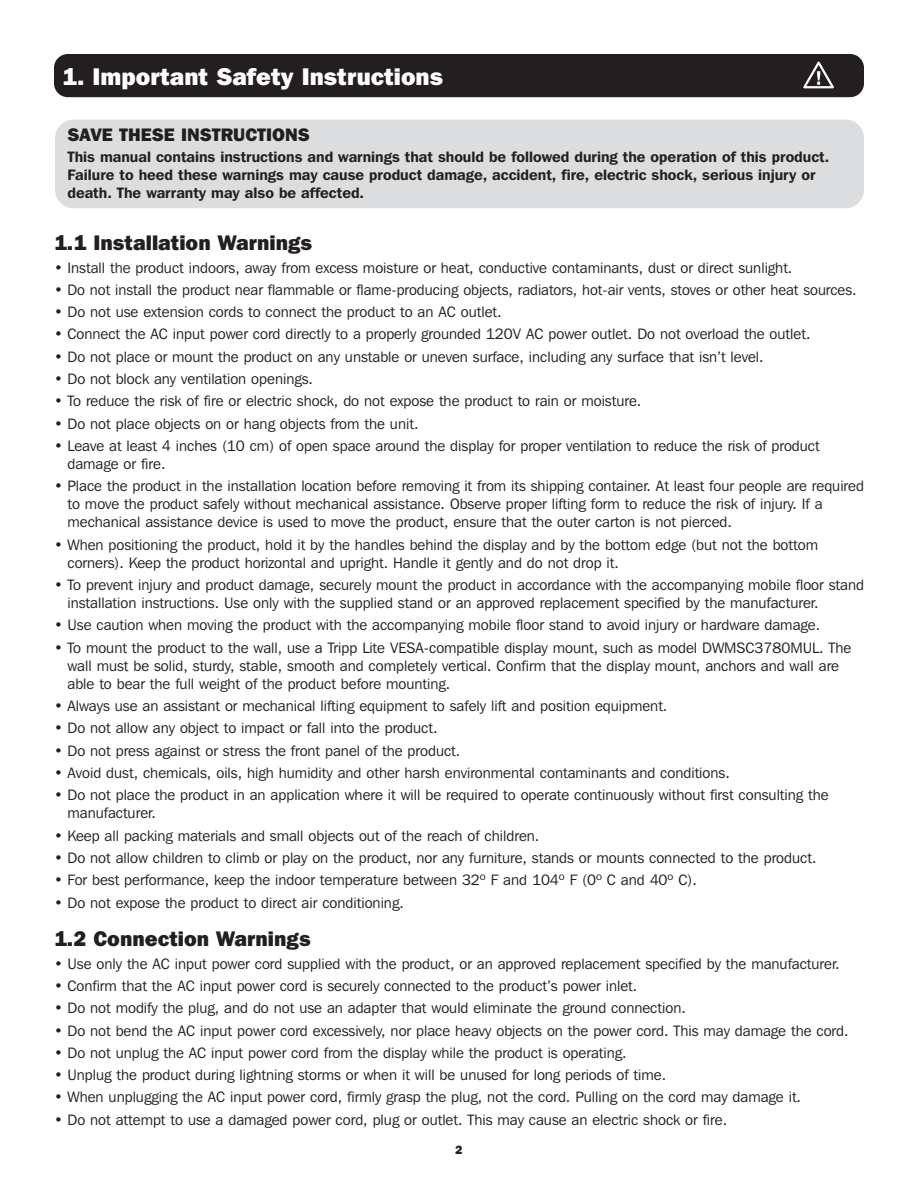
<style>
.page{position:relative;width:918px;height:1188px;background:#fff}
.page>*{position:absolute;margin:0;border:0;box-sizing:border-box;transform-origin:0 0}
.t1{font:800 24px "Franklin Gothic IT Cby BT";color:#fff}
.Bullet_Body_Text{font:800 21px "Franklin Gothic IT Cby BT";color:#231f20}
.Introduction{font:800 18px "Franklin Gothic IT Cby BT";color:#231f20}
.Bullet_Body_Text-2{font:15px/18px "Franklin Gothic IT Cby BT";color:#231f20}
.BODY_TEXT{font:600 15px/18px "Franklin Gothic IT Cby BT";color:#231f20}
.t2{font:800 12px "Franklin Gothic IT Cby BT";color:#231f20}
</style>
<div class="page">
<div style="left:54px;top:54px;width:810px;height:43px;background:#231f20;border-radius:14px"></div>
<div style="left:55px;top:120px;width:809px;height:88px;background:#dcdddf;border-radius:18px"></div>
<svg style="left:803px;top:61px;width:31px;height:28px"></svg>
<p class="t1" style="left:62px;top:61px;width:382px">1. Important Safety Instructions</p>
<p class="Introduction" style="left:68px;top:123px;width:244px">SAVE THESE INSTRUCTIONS</p>
<p class="BODY_TEXT" style="left:68px;top:147px;width:763px">This manual contains instructions and warnings that should be followed during the operation of this product.<br>Failure to heed these warnings may cause product damage, accident, fire, electric shock, serious injury or death. The warranty may also be affected.</p>
<p class="Bullet_Body_Text" style="left:54px;top:229px;width:260px">1.1 Installation Warnings</p>
<p class="Bullet_Body_Text-2" style="left:54px;top:258px;width:740px">• Install the product indoors, away from excess moisture or heat, conductive contaminants, dust or direct sunlight.</p>
<p class="Bullet_Body_Text-2" style="left:54px;top:280px;width:804px">• Do not install the product near flammable or flame-producing objects, radiators, hot-air vents, stoves or other heat sources.</p>
<p class="Bullet_Body_Text-2" style="left:54px;top:303px;width:449px">• Do not use extension cords to connect the product to an AC outlet.</p>
<p class="Bullet_Body_Text-2" style="left:54px;top:325px;width:758px">• Connect the AC input power cord directly to a properly grounded 120V AC power outlet. Do not overload the outlet.</p>
<p class="Bullet_Body_Text-2" style="left:54px;top:347px;width:711px">• Do not place or mount the product on any unstable or uneven surface, including any surface that isn’t level.</p>
<p class="Bullet_Body_Text-2" style="left:54px;top:370px;width:261px">• Do not block any ventilation openings.</p>
<p class="Bullet_Body_Text-2" style="left:54px;top:392px;width:589px">• To reduce the risk of fire or electric shock, do not expose the product to rain or moisture.</p>
<p class="Bullet_Body_Text-2" style="left:54px;top:414px;width:366px">• Do not place objects on or hang objects from the unit.</p>
<p class="Bullet_Body_Text-2" style="left:68px;top:437px;width:754px;text-indent:-14px">• Leave at least 4 inches (10 cm) of open space around the display for proper ventilation to reduce the risk of product damage or fire.</p>
<p class="Bullet_Body_Text-2" style="left:68px;top:477px;width:798px;text-indent:-14px">• Place the product in the installation location before removing it from its shipping container. At least four people are required to move the product safely without mechanical assistance. Observe proper lifting form to reduce the risk of injury. If a mechanical assistance device is used to move the product, ensure that the outer carton is not pierced.</p>
<p class="Bullet_Body_Text-2" style="left:68px;top:535px;width:752px;text-indent:-14px">• When positioning the product, hold it by the handles behind the display and by the bottom edge (but not the bottom corners). Keep the product horizontal and upright. Handle it gently and do not drop it.</p>
<p class="Bullet_Body_Text-2" style="left:68px;top:576px;width:798px;text-indent:-14px">• To prevent injury and product damage, securely mount the product in accordance with the accompanying mobile floor stand installation instructions. Use only with the supplied stand or an approved replacement specified by the manufacturer.</p>
<p class="Bullet_Body_Text-2" style="left:54px;top:616px;width:768px">• Use caution when moving the product with the accompanying mobile floor stand to avoid injury or hardware damage.</p>
<p class="Bullet_Body_Text-2" style="left:68px;top:638px;width:785px;text-indent:-14px">• To mount the product to the wall, use a Tripp Lite VESA-compatible display mount, such as model DWMSC3780MUL. The wall must be solid, sturdy, stable, smooth and completely vertical. Confirm that the display mount, anchors and wall are able to bear the full weight of the product before mounting.</p>
<p class="Bullet_Body_Text-2" style="left:54px;top:697px;width:615px">• Always use an assistant or mechanical lifting equipment to safely lift and position equipment.</p>
<p class="Bullet_Body_Text-2" style="left:54px;top:719px;width:385px">• Do not allow any object to impact or fall into the product.</p>
<p class="Bullet_Body_Text-2" style="left:54px;top:741px;width:408px">• Do not press against or stress the front panel of the product.</p>
<p class="Bullet_Body_Text-2" style="left:54px;top:763px;width:677px">• Avoid dust, chemicals, oils, high humidity and other harsh environmental contaminants and conditions.</p>
<p class="Bullet_Body_Text-2" style="left:68px;top:786px;width:763px;text-indent:-14px">• Do not place the product in an application where it will be required to operate continuously without first consulting the manufacturer.</p>
<p class="Bullet_Body_Text-2" style="left:54px;top:826px;width:487px">• Keep all packing materials and small objects out of the reach of children.</p>
<p class="Bullet_Body_Text-2" style="left:54px;top:848px;width:764px">• Do not allow children to climb or play on the product, nor any furniture, stands or mounts connected to the product.</p>
<p class="Bullet_Body_Text-2" style="left:54px;top:871px;width:644px">• For best performance, keep the indoor temperature between 32º F and 104º F (0º C and 40º C).</p>
<p class="Bullet_Body_Text-2" style="left:54px;top:893px;width:351px">• Do not expose the product to direct air conditioning.</p>
<p class="Bullet_Body_Text" style="left:54px;top:925px;width:258px">1.2 Connection Warnings</p>
<p class="Bullet_Body_Text-2" style="left:54px;top:954px;width:787px">• Use only the AC input power cord supplied with the product, or an approved replacement specified by the manufacturer.</p>
<p class="Bullet_Body_Text-2" style="left:54px;top:976px;width:585px">• Confirm that the AC input power cord is securely connected to the product’s power inlet.</p>
<p class="Bullet_Body_Text-2" style="left:54px;top:999px;width:633px">• Do not modify the plug, and do not use an adapter that would eliminate the ground connection.</p>
<p class="Bullet_Body_Text-2" style="left:54px;top:1021px;width:796px">• Do not bend the AC input power cord excessively, nor place heavy objects on the power cord. This may damage the cord.</p>
<p class="Bullet_Body_Text-2" style="left:54px;top:1043px;width:574px">• Do not unplug the AC input power cord from the display while the product is operating.</p>
<p class="Bullet_Body_Text-2" style="left:54px;top:1066px;width:614px">• Unplug the product during lightning storms or when it will be unused for long periods of time.</p>
<p class="Bullet_Body_Text-2" style="left:54px;top:1088px;width:749px">• When unplugging the AC input power cord, firmly grasp the plug, not the cord. Pulling on the cord may damage it.</p>
<p class="Bullet_Body_Text-2" style="left:54px;top:1110px;width:675px">• Do not attempt to use a damaged power cord, plug or outlet. This may cause an electric shock or fire.</p>
<p class="t2" style="left:455px;top:1142px;width:9px">2</p>
</div>
